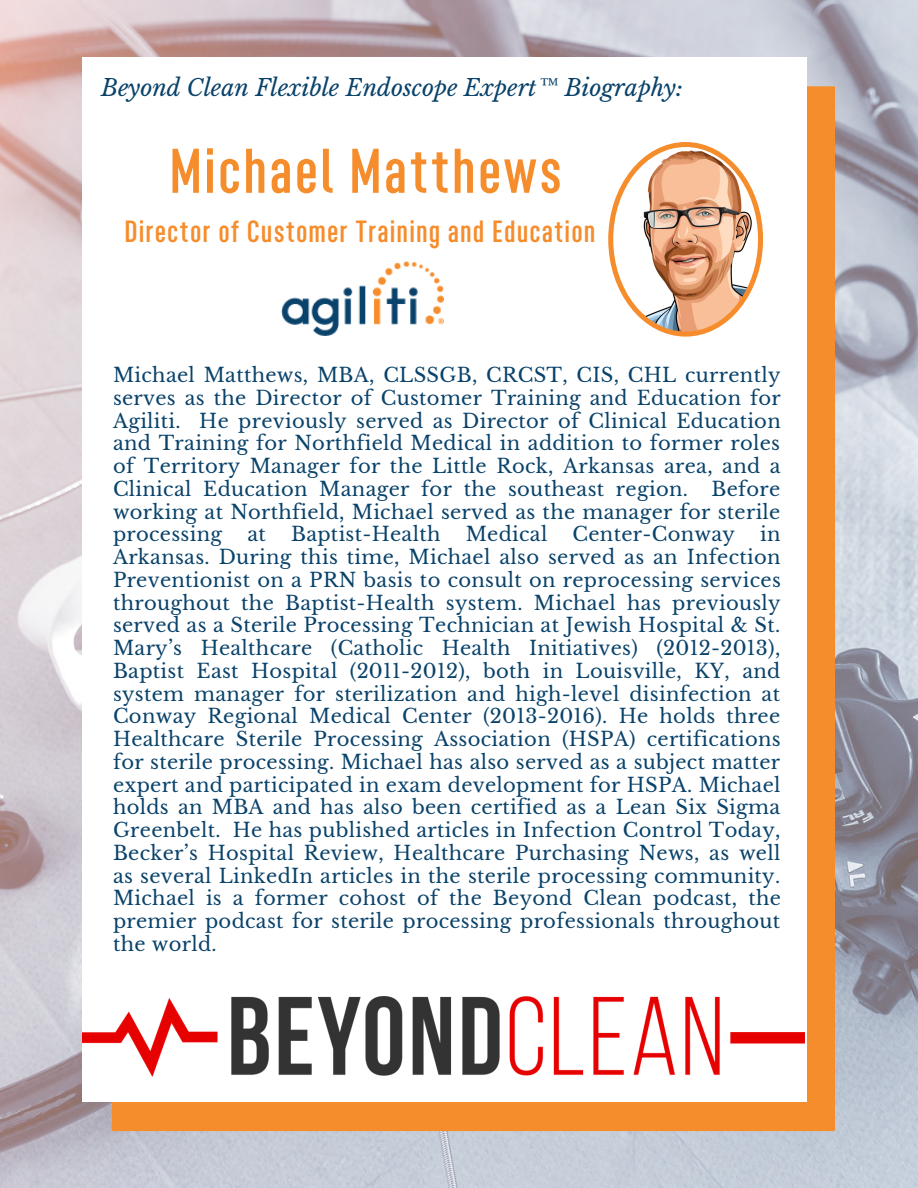
<style>
.page{position:relative;width:918px;height:1188px;background:#fff}
.page>*{position:absolute;margin:0;border:0;box-sizing:border-box;transform-origin:0 0}
.t1{font:600 extra-condensed 63px "Opinion Pro";letter-spacing:.055em;color:#f68d2c}
.t2{font:600 extra-condensed 30.6px "Opinion Pro";letter-spacing:.055em;color:#f68d2c}
.t3{font:italic 23.1px "Libre Baskerville";color:#09426a}
.t4{font:19.5px/22.8px "Libre Baskerville";letter-spacing:.015em;color:#09426a;text-align:justify}
</style>
<div class="page">
<img style="left:0;top:0;width:918px;height:1188px">
<div style="left:112px;top:86px;width:723px;height:1045px;background:#f68d2c"></div>
<div style="left:83px;top:57px;width:723px;height:1045px;background:#fff"></div>
<svg style="left:608px;top:142px;width:155px;height:195px"></svg>
<img style="left:83px;top:997px;width:722px;height:79px">
<img style="left:281px;top:261px;width:162px;height:75px">
<p class="t3" style="left:101px;top:74px;width:584px">Beyond Clean Flexible Endoscope Expert™ Biography:</p>
<h1 class="t1" style="left:170px;top:146px;width:393px">Michael Matthews</h1>
<h2 class="t2" style="left:125px;top:219px;width:472px">Director of Customer Training and Education</h2>
<p class="t4" style="left:113px;top:364px;width:669px">Michael Matthews, MBA, CLSSGB, CRCST, CIS, CHL currently serves as the Director of Customer Training and Education for Agiliti. He previously served as Director of Clinical Education and Training for Northfield Medical in addition to former roles of Territory Manager for the Little Rock, Arkansas area, and a Clinical Education Manager for the southeast region. Before working at Northfield, Michael served as the manager for sterile processing</p>
<p class="t4" style="left:247px;top:523px;width:20px">at</p>
<p class="t4" style="left:291px;top:523px;width:151px">Baptist-Health</p>
<p class="t4" style="left:466px;top:523px;width:83px">Medical</p>
<p class="t4" style="left:573px;top:523px;width:164px">Center-Conway</p>
<p class="t4" style="left:113px;top:523px;width:669px;text-indent:647px">in Arkansas. During this time, Michael also served as an Infection Preventionist on a PRN basis to consult on reprocessing services throughout the Baptist-Health system. Michael has previously served as a Sterile Processing Technician at Jewish Hospital &amp; St.<br>Mary’s Healthcare (Catholic Health Initiatives) (2012-2013), Baptist East Hospital (2011-2012), both in Louisville, KY, and system manager for sterilization and high-level disinfection at Conway Regional Medical Center (2013-2016). He holds three Healthcare Sterile Processing Association (HSPA) certifications for sterile processing. Michael has also served as a subject matter expert and participated in exam development for HSPA. Michael holds an MBA and has also been certified as a Lean Six Sigma Greenbelt. He has published articles in Infection Control Today, Becker’s Hospital Review, Healthcare Purchasing News, as well as several LinkedIn articles in the sterile processing community.<br>Michael is a former cohost of the Beyond Clean podcast, the premier podcast for sterile processing professionals throughout the world.</p>
</div>
